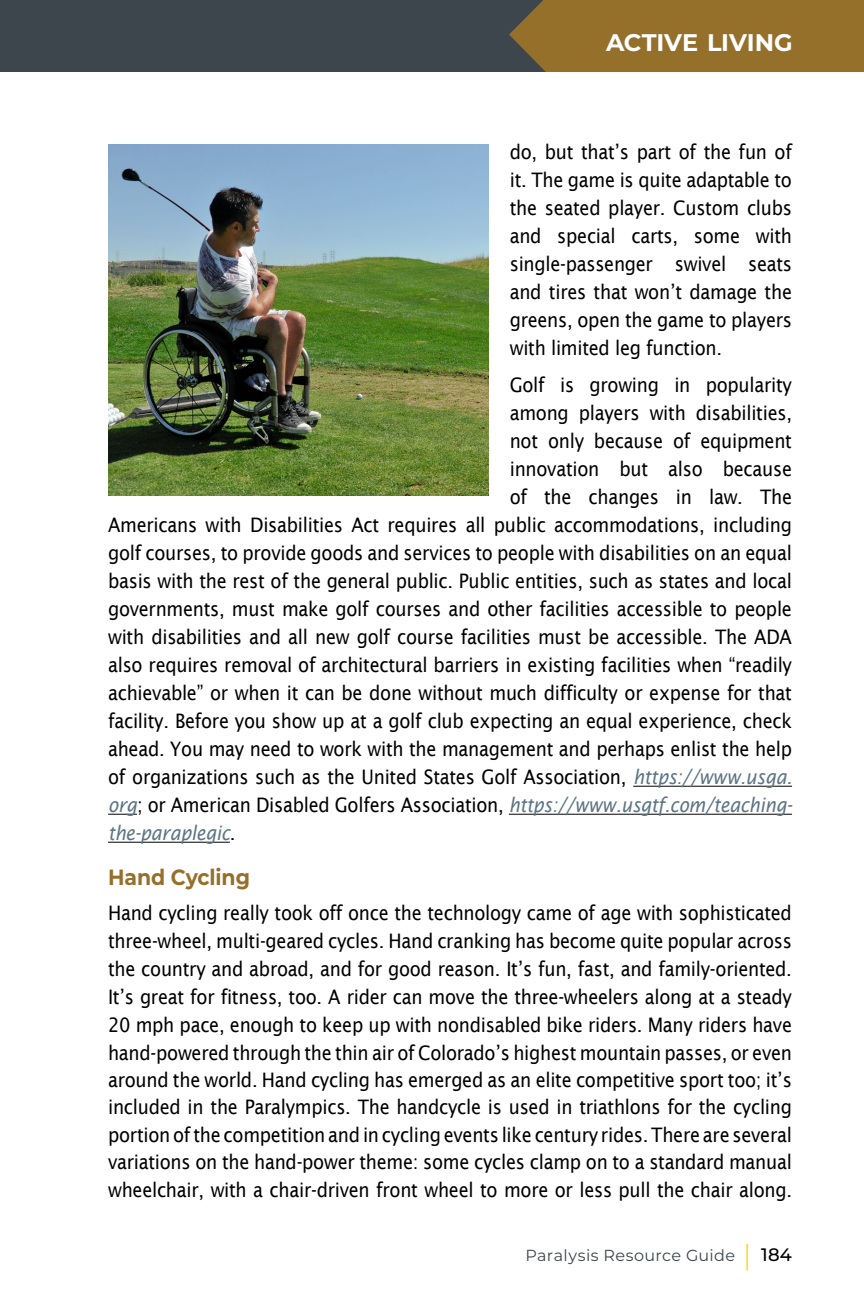
<style>
.page{position:relative;width:864px;height:1296px;background:#fff}
.page>*{position:absolute;margin:0;border:0;box-sizing:border-box;transform-origin:0 0}
.t1{font:700 24px "Montserrat";letter-spacing:-.005em;color:#fff}
.t2{font:700 22px "Montserrat";letter-spacing:-.005em;color:#95702a;scale:.93 1}
.t3{font:20px/27.6px "Lucida Sans";letter-spacing:-.015em;color:#000;text-align:justify;scale:.9 1}
.t4{font:italic 20px "Lucida Sans";letter-spacing:-.015em;color:#5d7683;scale:.9 1}
.t5{font:16px "Montserrat";letter-spacing:.025em;color:#3d464c}
.s1{font-style:italic;color:#5d7683}
.s2{font-style:normal;color:#000}
.s3{font-size:28.4px;color:#ffcb05}
.s4{font-weight:500;font-size:18px;color:#000}
</style>
<div class="page">
<div style="left:0;top:0;width:864px;height:72px;background:#95702a"></div>
<div style="left:0;top:0;width:546px;height:72px;background:#3d464c"></div>
<hr style="left:633px;top:786px;width:159px;height:1px;background:#000">
<svg style="left:108px;top:814px;width:29px;height:1px"></svg>
<hr style="left:509px;top:814px;width:283px;height:1px;background:#000">
<hr style="left:108px;top:842px;width:122px;height:1px;background:#000">
<img style="left:108px;top:144px;width:380px;height:351px">
<p class="t1" style="left:606px;top:27px;width:188px">ACTIVE LIVING</p>
<p class="t3" style="left:510px;top:138px;width:315px">do, but that’s part of the fun of it. The game is quite adaptable to the seated player. Custom clubs and special carts, some with single-passenger swivel seats and tires that won’t damage the greens, open the game to players with limited leg function.</p>
<p class="t3" style="left:510px;top:371px;width:315px">Golf is growing in popularity</p>
<p class="t3" style="left:510px;top:399px;width:315px">among players with disabilities,</p>
<p class="t3" style="left:510px;top:427px;width:315px">not only because of equipment</p>
<p class="t3" style="left:510px;top:455px;width:315px">innovation but also because</p>
<p class="t3" style="left:510px;top:483px;width:315px">of the changes in law. The</p>
<p class="t3" style="left:108px;top:511px;width:761px">Americans with Disabilities Act requires all public accommodations, including</p>
<p class="t3" style="left:108px;top:539px;width:761px">golf courses, to provide goods and services to people with disabilities on an equal</p>
<p class="t3" style="left:108px;top:567px;width:762px">basis with the rest of the general public. Public entities, such as states and local</p>
<p class="t3" style="left:108px;top:595px;width:761px">governments, must make golf courses and other facilities accessible to people</p>
<p class="t3" style="left:108px;top:623px;width:761px">with disabilities and all new golf course facilities must be accessible. The ADA</p>
<p class="t3" style="left:108px;top:651px;width:761px">also requires removal of architectural barriers in existing facilities when “readily</p>
<p class="t3" style="left:108px;top:679px;width:761px">achievable” or when it can be done without much difficulty or expense for that</p>
<p class="t3" style="left:108px;top:707px;width:761px">facility. Before you show up at a golf club expecting an equal experience, check</p>
<p class="t3" style="left:108px;top:735px;width:761px">ahead. You may need to work with the management and perhaps enlist the help</p>
<p class="t3" style="left:108px;top:763px;width:761px">of organizations such as the United States Golf Association, <span class="s1">https://www.usga.</span></p>
<p class="t3" style="left:108px;top:791px;width:762px"><span class="s1">org</span>; or American Disabled Golfers Association, <span class="s1">https://www.usgtf.com/teaching-</span></p>
<p class="t4" style="left:108px;top:822px;width:143px">the-paraplegic<span class="s2">.</span></p>
<h4 class="t2" style="left:108px;top:863px;width:154px">Hand Cycling</h4>
<p class="t3" style="left:108px;top:899px;width:761px">Hand cycling really took off once the technology came of age with sophisticated three-wheel, multi-geared cycles. Hand cranking has become quite popular across the country and abroad, and for good reason. It’s fun, fast, and family-oriented.<br>It’s great for fitness, too. A rider can move the three-wheelers along at a steady 20 mph pace, enough to keep up with nondisabled bike riders. Many riders have hand-powered through the thin air of Colorado’s highest mountain passes, or even around the world. Hand cycling has emerged as an elite competitive sport too; it’s included in the Paralympics. The handcycle is used in triathlons for the cycling portion of the competition and in cycling events like century rides. There are several variations on the hand-power theme: some cycles clamp on to a standard manual wheelchair, with a chair-driven front wheel to more or less pull the chair along.</p>
<p class="t5" style="left:525px;top:1245px;width:268px">Paralysis Resource Guide <span class="s3">|</span> <span class="s4">184</span></p>
</div>
